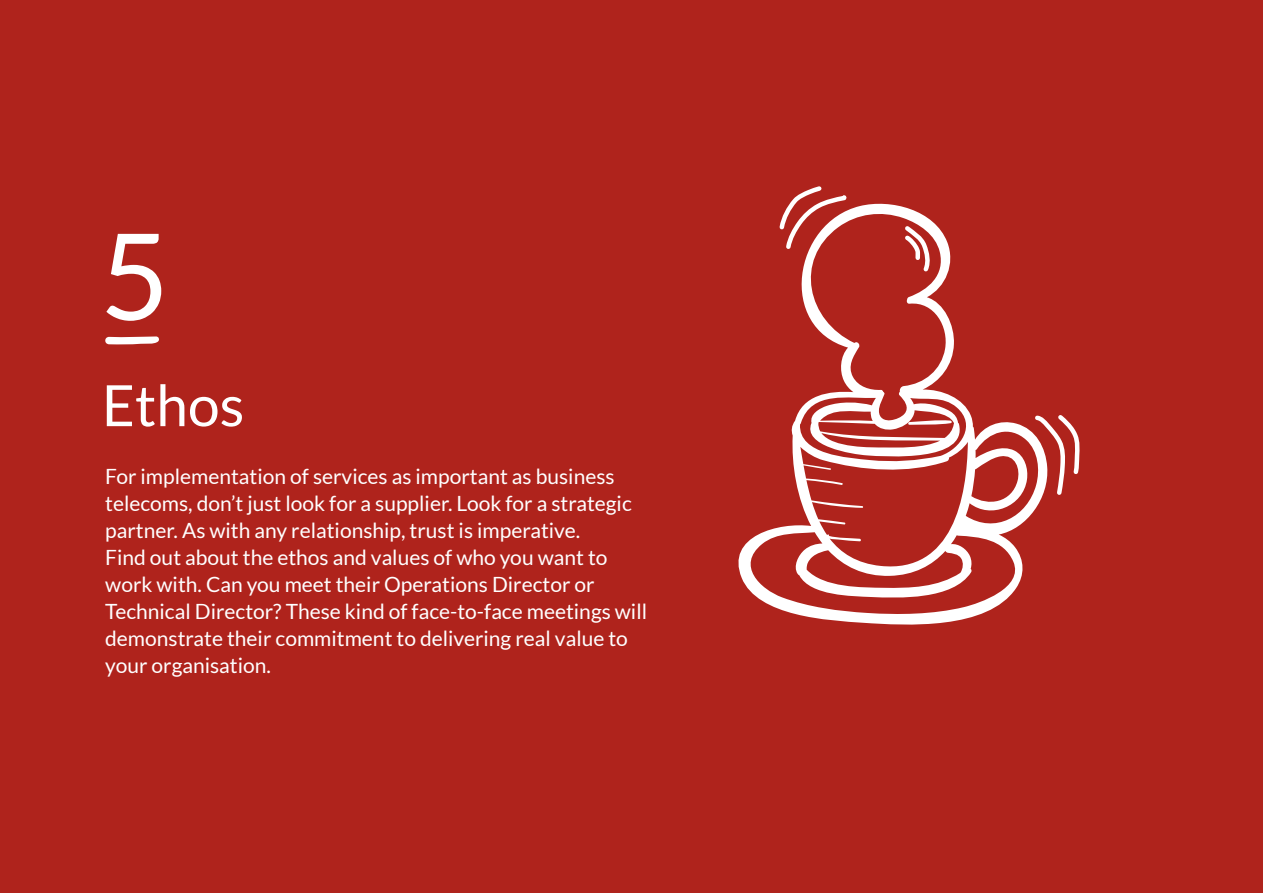
<style>
.page{position:relative;width:1263px;height:893px;background:#af231c}
.page>*{position:absolute;margin:0;border:0;box-sizing:border-box;transform-origin:0 0}
.t1{font:120px "Lato";color:#fff}
.t2{font:57px "Lato";color:#fff}
.t3{font:21px/27px "Lato";color:#fff}
</style>
<div class="page">
<svg style="left:105px;top:336px;width:54px;height:9px"></svg>
<svg style="left:738px;top:203px;width:304px;height:422px"></svg>
<svg style="left:908px;top:420px;width:44px;height:5px"></svg>
<svg style="left:776px;top:186px;width:73px;height:66px"></svg>
<svg style="left:1032px;top:411px;width:48px;height:87px"></svg>
<svg style="left:901px;top:222px;width:32px;height:53px"></svg>
<h1 class="t1" style="left:100px;top:210px;width:71px">5</h1>
<h2 class="t2" style="left:102px;top:374px;width:144px">Ethos</h2>
<p class="t3" style="left:105px;top:462px;width:543px">For implementation of services as important as business telecoms, don’t just look for a supplier. Look for a strategic partner. As with any relationship, trust is imperative.<br>Find out about the ethos and values of who you want to work with. Can you meet their Operations Director or Technical Director? These kind of face-to-face meetings will demonstrate their commitment to delivering real value to your organisation.</p>
</div>
